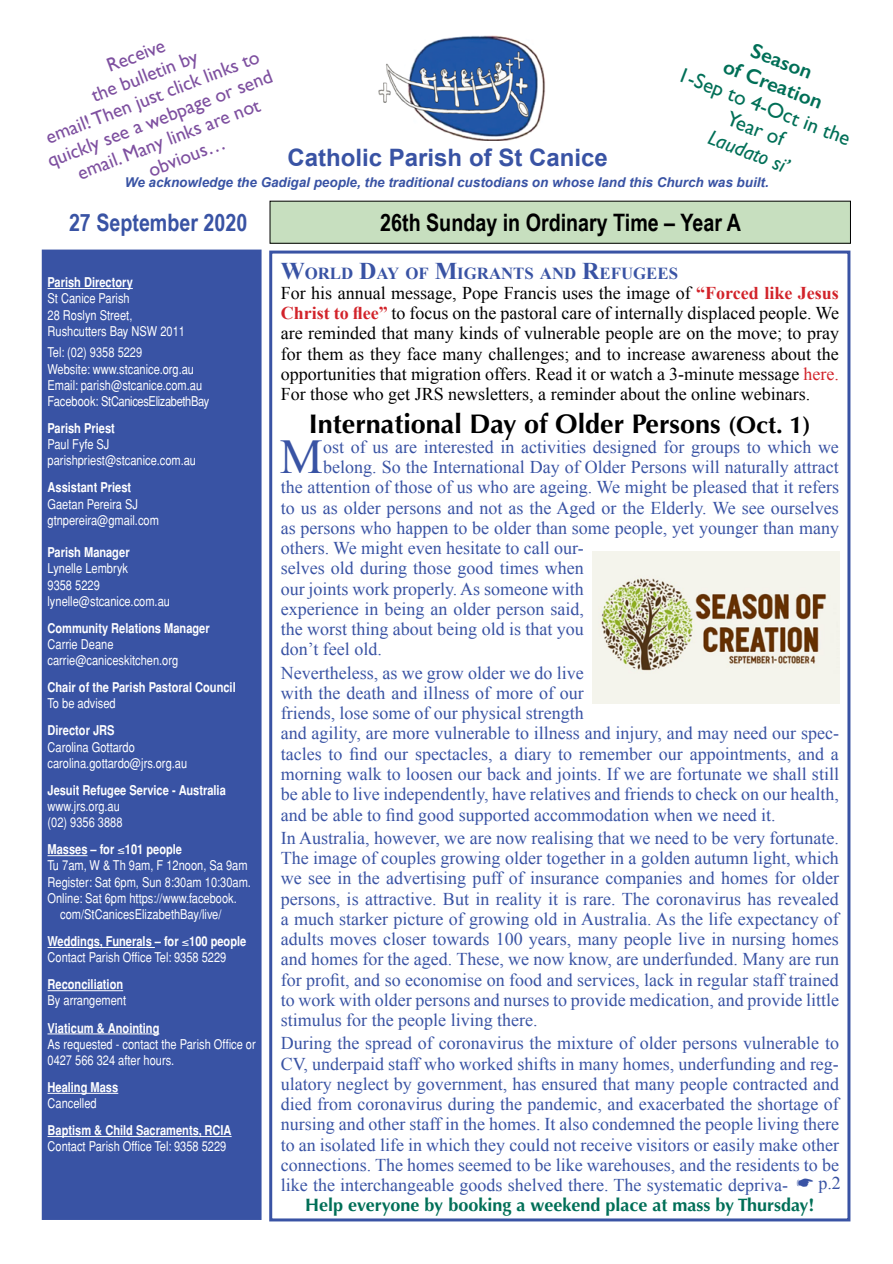
<style>
.page{position:relative;width:893px;height:1264px;background:#fff}
.page>*{position:absolute;margin:0;border:0;box-sizing:border-box;transform-origin:0 0}
.t1{font:48.6px "Times New Roman";color:#3953a4}
.t2{font:700 27px "Optima";color:#000}
.t3{font:700 24px "Arial Narrow";color:#000}
.t4{font:700 24px "Arial";color:#3953a4}
.t5{font:700 24px "Arial Narrow";color:#3953a4}
.t6{font:21px/24px "Gill Sans";color:#006f57;text-align:center}
.t7{font:600 21px/24px "Gill Sans";color:#006f57;text-align:center}
.t8{font:italic 21px "Gill Sans";color:#006f57}
.t9{font:19.5px "Gill Sans";color:#7e50a0}
.t10{font:18px/20.2px "Times New Roman";color:#3953a4;text-align:justify}
.t11{font:18px/20.2px "Times New Roman";color:#000;text-align:justify}
.t12{font:700 18px "Optima";color:#006f57}
.t13{font:700 16.8px "Times New Roman";color:#3953a4}
.t14{font:condensed 13.5px/16.2px "Helvetica";color:#fff}
.t15{font:700 condensed 13.5px "Helvetica";color:#fff}
.t16{font:italic 700 13.5px "Arial";color:#3953a4}
.s1{font-weight:700}
.s2{font-size:24px}
.s3{font-weight:700;color:#d2232a}
.s4{color:#d2232a}
</style>
<div class="page">
<div style="left:269px;top:251px;width:581px;height:970px;border:3px solid #3953a4"></div>
<div style="left:270px;top:201px;width:580px;height:42px;background:#c7dfbf"></div>
<div style="left:43px;top:250px;width:218px;height:969px;background:#3953a4"></div>
<hr style="left:48px;top:288px;width:85px;height:1px;background:#fff">
<hr style="left:48px;top:855px;width:40px;height:1px;background:#fff">
<hr style="left:48px;top:947px;width:107px;height:1px;background:#fff">
<hr style="left:48px;top:990px;width:75px;height:1px;background:#fff">
<hr style="left:48px;top:1033px;width:111px;height:1px;background:#fff">
<hr style="left:48px;top:1093px;width:70px;height:1px;background:#fff">
<hr style="left:48px;top:1136px;width:184px;height:1px;background:#fff">
<div style="left:42px;top:250px;width:220px;height:970px;border:2px solid #3953a4"></div>
<img style="left:378px;top:35px;width:167px;height:105px">
<img style="left:592px;top:552px;width:247px;height:152px">
<p class="t9" style="left:103px;top:55px;width:62px;rotate:-21deg">Receive</p>
<p class="t7" style="left:737px;top:31px;width:106px;rotate:21deg">Season<br>of Creation</p>
<p class="t9" style="left:88px;top:85px;width:114px;rotate:-21deg">the bulletin by</p>
<p class="t9" style="left:42px;top:127px;width:229px;rotate:-21deg">email! Then just click links to</p>
<p class="t6" style="left:683px;top:62px;width:184px;rotate:21deg">1-Sep to 4-Oct in the<br>Year of</p>
<p class="t9" style="left:44px;top:150px;width:241px;rotate:-21deg">quickly see a webpage or send</p>
<p class="t9" style="left:74px;top:163px;width:195px;rotate:-21deg">email. Many links are not</p>
<p class="t8" style="left:714px;top:125px;width:86px;rotate:21deg">Laudato si’</p>
<p class="t9" style="left:145px;top:160px;width:82px;rotate:-21deg">obvious…</p>
<h3 class="t4" style="left:288px;top:142px;width:322px">Catholic Parish of St Canice</h3>
<p class="t16" style="left:125px;top:173px;width:645px">We acknowledge the Gadigal people, the traditional custodians on whose land this Church was built.</p>
<h3 class="t5" style="left:69px;top:204px;width:180px">27 September 2020</h3>
<h3 class="t3" style="left:380px;top:204px;width:362px">26th Sunday in Ordinary Time – Year A</h3>
<p class="t15" style="left:48px;top:274px;width:87px">Parish Directory</p>
<p class="t14" style="left:48px;top:290px;width:139px">St Canice Parish<br>28 Roslyn Street,<br>Rushcutters Bay NSW 2011</p>
<p class="t14" style="left:48px;top:344px;width:163px">Tel: (02) 9358 5229<br>Website: www.stcanice.org.au<br>Email: parish@stcanice.com.au<br>Facebook: StCanicesElizabethBay</p>
<p class="t15" style="left:48px;top:420px;width:69px">Parish Priest</p>
<p class="t14" style="left:48px;top:436px;width:150px">Paul Fyfe SJ parishpriest@stcanice.com.au</p>
<p class="t15" style="left:48px;top:480px;width:85px">Assistant Priest</p>
<p class="t14" style="left:48px;top:495px;width:113px">Gaetan Pereira SJ gtnpereira@gmail.com</p>
<p class="t15" style="left:48px;top:544px;width:84px">Parish Manager</p>
<p class="t14" style="left:48px;top:560px;width:124px">Lynelle Lembryk<br>9358 5229 lynelle@stcanice.com.au</p>
<p class="t15" style="left:48px;top:620px;width:164px">Community Relations Manager</p>
<p class="t14" style="left:48px;top:636px;width:132px">Carrie Deane carrie@caniceskitchen.org</p>
<p class="t15" style="left:48px;top:679px;width:190px">Chair of the Parish Pastoral Council</p>
<p class="t14" style="left:48px;top:695px;width:70px">To be advised</p>
<p class="t15" style="left:48px;top:723px;width:69px">Director JRS</p>
<p class="t14" style="left:48px;top:738px;width:141px">Carolina Gottardo carolina.gottardo@jrs.org.au</p>
<p class="t15" style="left:48px;top:782px;width:180px">Jesuit Refugee Service - Australia</p>
<p class="t14" style="left:48px;top:798px;width:77px">www.jrs.org.au (02) 9356 3888</p>
<p class="t15" style="left:48px;top:841px;width:136px">Masses – for ≤101 people</p>
<p class="t14" style="left:48px;top:857px;width:202px">Tu 7am, W &amp; Th 9am, F 12noon, Sa 9am</p>
<p class="t14" style="left:48px;top:873px;width:205px">Register: Sat 6pm, Sun 8:30am 10:30am.</p>
<p class="t14" style="left:48px;top:890px;width:191px">Online: Sat 6pm https://www.facebook.</p>
<p class="t14" style="left:60px;top:906px;width:163px">com/StCanicesElizabethBay/live/</p>
<p class="t14" style="left:48px;top:933px;width:200px"><span class="s1">Weddings, Funerals – for</span> ≤<span class="s1">100 people<br></span>Contact Parish Office Tel: 9358 5229</p>
<p class="t15" style="left:48px;top:976px;width:77px">Reconciliation</p>
<p class="t14" style="left:48px;top:992px;width:80px">By arrangement</p>
<p class="t15" style="left:48px;top:1020px;width:113px">Viaticum &amp; Anointing</p>
<p class="t14" style="left:48px;top:1035px;width:210px">As requested - contact the Parish Office or<br>0427 566 324 after hours.</p>
<p class="t15" style="left:48px;top:1079px;width:72px">Healing Mass</p>
<p class="t14" style="left:48px;top:1095px;width:51px">Cancelled</p>
<p class="t15" style="left:48px;top:1122px;width:186px">Baptism &amp; Child Sacraments, RCIA</p>
<p class="t14" style="left:48px;top:1138px;width:180px">Contact Parish Office Tel: 9358 5229</p>
<p class="t13" style="left:281px;top:261px;width:399px"><span class="s2">W</span>ORLD <span class="s2">D</span>AY OF <span class="s2">M</span>IGRANTS AND <span class="s2">R</span>EFUGEES</p>
<p class="t11" style="left:281px;top:282px;width:560px">For his annual message, Pope Francis uses the image of <span class="s3">“Forced like Jesus Christ to flee”</span> to focus on the pastoral care of internally displaced people. We are reminded that many kinds of vulnerable people are on the move; to pray for them as they face many challenges; and to increase awareness about the opportunities that migration offers. Read it or watch a 3-minute message <span class="s4">here.<br></span>For those who get JRS newsletters, a reminder about the online webinars.</p>
<h2 class="t2" style="left:309px;top:408px;width:503px">International Day of Older Persons <span class="s2">(Oct. 1)</span></h2>
<h1 class="t1" style="left:280px;top:424px;width:45px">M</h1>
<p class="t10" style="left:323px;top:436px;width:517px">ost of us are interested in activities designed for groups to which we</p>
<p class="t10" style="left:323px;top:457px;width:517px">belong. So the International Day of Older Persons will naturally attract</p>
<p class="t10" style="left:281px;top:477px;width:560px">the attention of those of us who are ageing. We might be pleased that it refers</p>
<p class="t10" style="left:281px;top:497px;width:560px">to us as older persons and not as the Aged or the Elderly. We see ourselves</p>
<p class="t10" style="left:281px;top:517px;width:560px">as persons who happen to be older than some people, yet younger than many</p>
<p class="t10" style="left:281px;top:538px;width:305px">others. We might even hesitate to call our-</p>
<p class="t10" style="left:281px;top:558px;width:305px">selves old during those good times when</p>
<p class="t10" style="left:281px;top:578px;width:305px">our joints work properly. As someone with</p>
<p class="t10" style="left:281px;top:598px;width:305px">experience in being an older person said,</p>
<p class="t10" style="left:281px;top:619px;width:305px">the worst thing about being old is that you</p>
<p class="t10" style="left:281px;top:639px;width:103px">don’t feel old.</p>
<p class="t10" style="left:281px;top:662px;width:560px;text-align:left">Nevertheless, as we grow older we do live<br>with the death and illness of more of our<br>friends, lose some of our physical strength<br>and agility, are more vulnerable to illness and injury, and may need our spec&shy;tacles to find our spectacles, a diary to remember our appointments, and a morning walk to loosen our back and joints. If we are fortunate we shall still be able to live independently, have relatives and friends to check on our health, and be able to find good supported accommodation when we need it.</p>
<p class="t10" style="left:281px;top:827px;width:560px">In Australia, however, we are now realising that we need to be very fortunate.<br>The image of couples growing older together in a golden autumn light, which we see in the advertising puff of insurance companies and homes for older persons, is attractive. But in reality it is rare. The coronavirus has revealed a much starker picture of growing old in Australia. As the life expectancy of adults moves closer towards 100 years, many people live in nursing homes and homes for the aged. These, we now know, are underfunded. Many are run for profit, and so economise on food and services, lack in regular staff trained to work with older persons and nurses to provide medication, and provide little stimulus for the people living there.</p>
<p class="t10" style="left:281px;top:1033px;width:560px">During the spread of coronavirus the mixture of older persons vulnerable to CV, underpaid staff who worked shifts in many homes, underfunding and reg&shy;ulatory neglect by government, has ensured that many people contracted and died from coronavirus during the pandemic, and exacerbated the shortage of nursing and other staff in the homes. It also condemned the people living there to an isolated life in which they could not receive visitors or easily make other connections. The homes seemed to be like warehouses, and the residents to be like the interchangeable goods shelved there. The systematic depriva-</p>
<p class="t10" style="left:818px;top:1173px;width:24px">p.2</p>
<p class="t12" style="left:305px;top:1194px;width:511px">Help everyone by booking a weekend place at mass by Thursday!</p>
</div>
